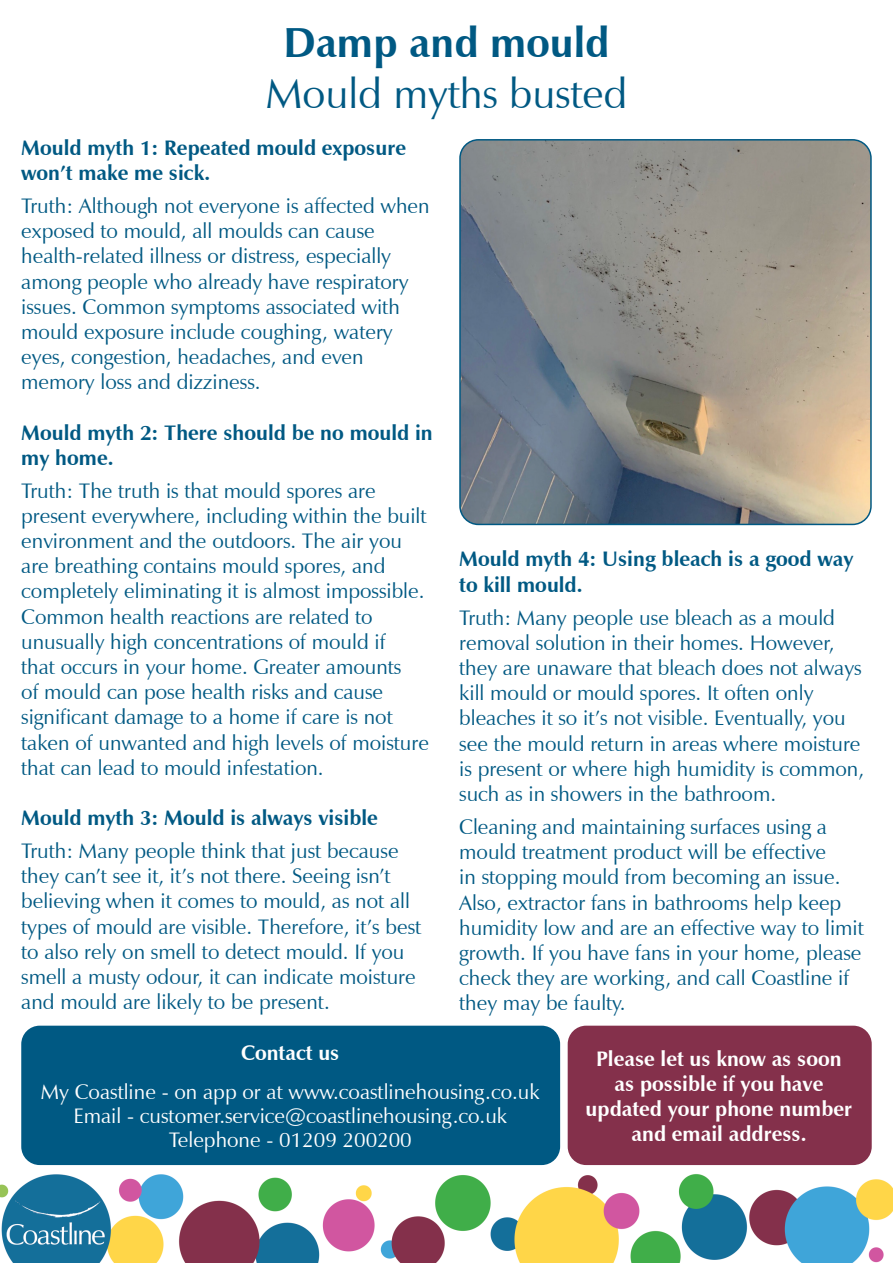
<style>
.page{position:relative;width:893px;height:1263px;background:#fff}
.page>*{position:absolute;margin:0;border:0;box-sizing:border-box;transform-origin:0 0}
.t1{font:42px "Zapf Humanist 601 BT";color:#005983}
.t2{font:700 42px "Zapf Humanist 601 BT";color:#005983}
.t3{font:21px/25.2px "Zapf Humanist 601 BT";color:#005983}
.t4{font:700 21px/25.2px "Zapf Humanist 601 BT";color:#005983}
.t5{font:21px "Zapf Humanist 601 BT";color:#fff}
.t6{font:700 21px/25.2px "Zapf Humanist 601 BT";color:#fff;text-align:center}
</style>
<div class="page">
<img style="left:0;top:1174px;width:893px;height:89px">
<div style="left:568px;top:1026px;width:304px;height:139px;background:#84304b;border-radius:18px"></div>
<div style="left:21px;top:1026px;width:539px;height:139px;background:#005983;border-radius:18px"></div>
<img style="left:462px;top:142px;width:407px;height:382px">
<div style="left:459px;top:139px;width:413px;height:386px;border:2px solid #005983;border-radius:18px"></div>
<p class="t2" style="left:283px;top:17px;width:328px">Damp and mould</p>
<p class="t1" style="left:266px;top:67px;width:363px">Mould myths busted</p>
<p class="t4" style="left:21px;top:135px;width:386px">Mould myth 1: Repeated mould exposure won’t make me sick.</p>
<p class="t3" style="left:21px;top:193px;width:410px">Truth: Although not everyone is affected when exposed to mould, all moulds can cause health-related illness or distress, especially among people who already have respiratory issues. Common symptoms associated with mould exposure include coughing, watery eyes, congestion, headaches, and even memory loss and dizziness.</p>
<p class="t4" style="left:21px;top:420px;width:413px">Mould myth 2: There should be no mould in my home.</p>
<p class="t3" style="left:21px;top:478px;width:409px">Truth: The truth is that mould spores are present everywhere, including within the built environment and the outdoors. The air you are breathing contains mould spores, and completely eliminating it is almost impossible.<br>Common health reactions are related to unusually high concentrations of mould if<br>that occurs in your home. Greater amounts<br>of mould can pose health risks and cause significant damage to a home if care is not taken of unwanted and high levels of moisture that can lead to mould infestation.</p>
<p class="t4" style="left:21px;top:805px;width:358px">Mould myth 3: Mould is always visible</p>
<p class="t3" style="left:21px;top:838px;width:401px">Truth: Many people think that just because they can’t see it, it’s not there. Seeing isn’t believing when it comes to mould, as not all types of mould are visible. Therefore, it’s best to also rely on smell to detect mould. If you smell a musty odour, it can indicate moisture and mould are likely to be present.</p>
<p class="t4" style="left:459px;top:546px;width:396px">Mould myth 4: Using bleach is a good way to kill mould.</p>
<p class="t3" style="left:459px;top:605px;width:406px">Truth: Many people use bleach as a mould removal solution in their homes. However, they are unaware that bleach does not always kill mould or mould spores. It often only bleaches it so it’s not visible. Eventually, you see the mould return in areas where moisture is present or where high humidity is common, such as in showers in the bathroom.</p>
<p class="t3" style="left:459px;top:814px;width:406px">Cleaning and maintaining surfaces using a mould treatment product will be effective<br>in stopping mould from becoming an issue.<br>Also, extractor fans in bathrooms help keep humidity low and are an effective way to limit growth. If you have fans in your home, please check they are working, and call Coastline if they may be faulty.</p>
<p class="t6" style="left:586px;top:1046px;width:268px">Please let us know as soon as possible if you have updated your phone number and email address.</p>
<p class="t6" style="left:241px;top:1040px;width:100px">Contact us</p>
<p class="t5" style="left:41px;top:1078px;width:500px">My Coastline - on app or at www.coastlinehousing.co.uk</p>
<p class="t5" style="left:73px;top:1102px;width:435px">Email - customer.service@coastlinehousing.co.uk</p>
<p class="t5" style="left:169px;top:1126px;width:245px">Telephone - 01209 200200</p>
</div>
